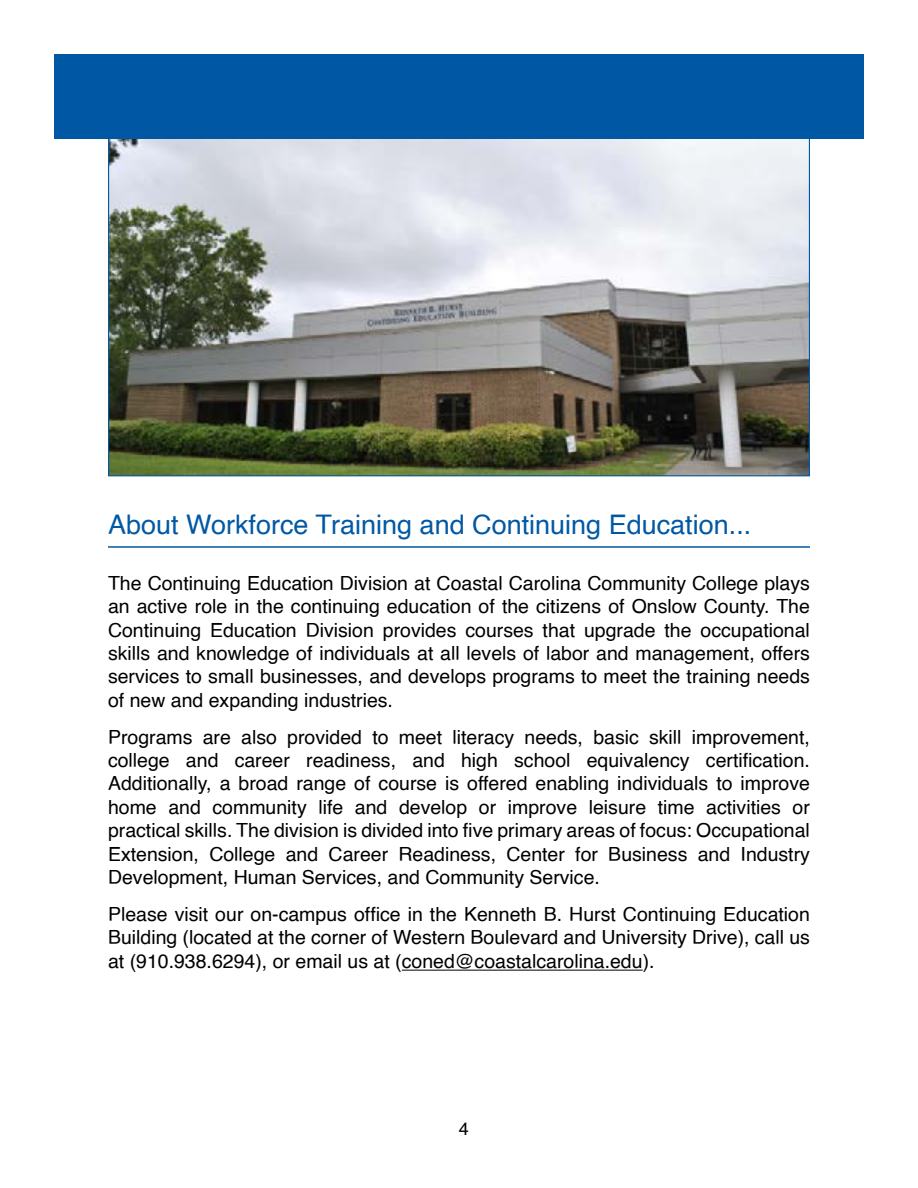
<style>
.page{position:relative;width:918px;height:1188px;background:#fff}
.page>*{position:absolute;margin:0;border:0;box-sizing:border-box;transform-origin:0 0}
.t1{font:27px "Helvetica";color:#0058a4}
.t2{font:19.5px/23.4px "Helvetica";color:#000;text-align:justify}
.t3{font:18px "Helvetica";color:#000}
</style>
<div class="page">
<hr style="left:402px;top:970px;width:241px;height:1px;background:#000">
<img style="left:110px;top:139px;width:698px;height:335px">
<hr style="left:108px;top:546px;width:702px;height:2px;background:#0058a4">
<div style="left:54px;top:55px;width:810px;height:84px;background:#0058a4"></div>
<h1 class="t1" style="left:108px;top:504px;width:645px">About Workforce Training and Continuing Education...</h1>
<p class="t2" style="left:108px;top:572px;width:703px">The Continuing Education Division at Coastal Carolina Community College plays an active role in the continuing education of the citizens of Onslow County. The Continuing Education Division provides courses that upgrade the occupational skills and knowledge of individuals at all levels of labor and management, offers services to small businesses, and develops programs to meet the training needs of new and expanding industries.</p>
<p class="t2" style="left:108px;top:726px;width:704px">Programs are also provided to meet literacy needs, basic skill improvement, college and career readiness, and high school equivalency certification.<br>Additionally, a broad range of course is offered enabling individuals to improve home and community life and develop or improve leisure time activities or practical skills. The division is divided into five primary areas of focus: Occupational Extension, College and Career Readiness, Center for Business and Industry Development, Human Services, and Community Service.</p>
<p class="t2" style="left:108px;top:903px;width:703px">Please visit our on-campus office in the Kenneth B. Hurst Continuing Education Building (located at the corner of Western Boulevard and University Drive), call us at (910.938.6294), or email us at (coned@coastalcarolina.edu).</p>
<p class="t3" style="left:459px;top:1115px;width:12px">4</p>
</div>
